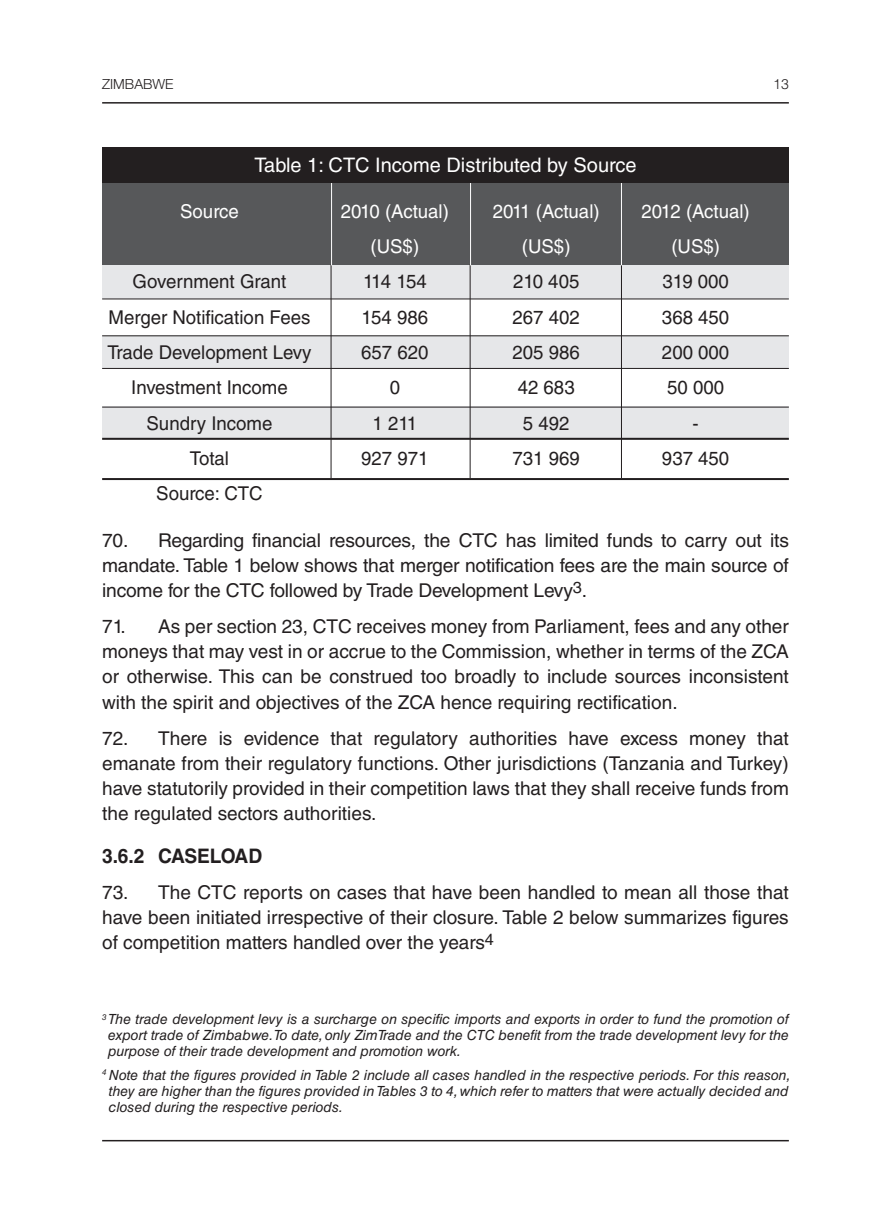
<style>
.page{position:relative;width:874px;height:1225px;background:#fff}
.page>*{position:absolute;margin:0;border:0;box-sizing:border-box;transform-origin:0 0}
.t1{font:20px "Helvetica LT Std";color:#fff}
.t2{font:700 20px "Helvetica LT Std";letter-spacing:-.045em;color:#231f20;scale:.96 1}
.t3{font:19px/35.4px "Helvetica LT Std";color:#231f20;text-align:justify}
.t4{font:19px/35.4px "Helvetica LT Std";color:#fff;text-align:center}
.t5{font:italic 14px/16px "Helvetica LT Std";color:#231f20}
.t6{font:300 14px "Helvetica Neue LT Std";color:#231f20}
.t7{font:300 14px "Helvetica LT Std";color:#231f20}
</style>
<div class="page">
<hr style="left:102px;top:102px;width:686px;height:2px;background:#231f20">
<hr style="left:102px;top:1140px;width:686px;height:1px;background:#231f20">
<div style="left:102px;top:183px;width:686px;height:82px;background:#57585a"></div>
<div style="left:102px;top:265px;width:686px;height:33px;background:#e6e7e9"></div>
<div style="left:102px;top:335px;width:686px;height:33px;background:#e6e7e9"></div>
<div style="left:102px;top:406px;width:686px;height:33px;background:#e6e7e9"></div>
<hr style="left:102px;top:438px;width:686px;height:2px;background:#231f20">
<hr style="left:102px;top:406px;width:686px;height:1px;background:#231f20">
<hr style="left:102px;top:368px;width:686px;height:1px;background:#231f20">
<hr style="left:102px;top:335px;width:686px;height:1px;background:#231f20">
<hr style="left:102px;top:298px;width:686px;height:1px;background:#231f20">
<hr style="left:102px;top:478px;width:686px;height:2px;background:#231f20">
<hr style="left:330px;top:264px;width:1px;height:214px;background:#231f20">
<hr style="left:469px;top:264px;width:1px;height:214px;background:#231f20">
<hr style="left:620px;top:264px;width:1px;height:214px;background:#231f20">
<hr style="left:620px;top:180px;width:1px;height:85px;background:#fff">
<hr style="left:470px;top:180px;width:1px;height:85px;background:#fff">
<hr style="left:331px;top:180px;width:1px;height:85px;background:#fff">
<div style="left:102px;top:147px;width:686px;height:36px;background:#231f20"></div>
<p class="t6" style="left:102px;top:75px;width:73px">ZIMBABWE</p>
<p class="t7" style="left:772px;top:76px;width:17px">13</p>
<p class="t1" style="left:254px;top:154px;width:383px">Table 1: CTC Income Distributed by Source</p>
<p class="t4" style="left:180px;top:193px;width:60px">Source</p>
<p class="t3" style="left:107px;top:264px;width:206px;text-align:center">Government Grant<br>Merger Notification Fees<br>Trade Development Levy<br>Investment Income<br>Sundry Income<br>Total<br>Source: CTC</p>
<p class="t4" style="left:341px;top:193px;width:109px">2010 (Actual) (US$)</p>
<p class="t3" style="left:361px;top:264px;width:69px;text-align:center">114 154<br>154 986<br>657 620<br>0<br>1 211<br>927 971</p>
<p class="t4" style="left:492px;top:193px;width:108px">2011 (Actual) (US$)</p>
<p class="t3" style="left:512px;top:264px;width:69px;text-align:center">210 405<br>267 402<br>205 986<br>42 683<br>5 492<br>731 969</p>
<p class="t4" style="left:641px;top:193px;width:110px">2012 (Actual) (US$)</p>
<p class="t3" style="left:661px;top:264px;width:69px;text-align:center">319 000<br>368 450<br>200 000<br>50 000 -<br>937 450</p>
<p class="t3" style="left:102px;top:527px;width:688px;line-height:25px">70. Regarding financial resources, the CTC has limited funds to carry out its mandate. Table 1 below shows that merger notification fees are the main source of income for the CTC followed by Trade Development Levy<sup>3</sup>.</p>
<p class="t3" style="left:102px;top:614px;width:687px;line-height:25px">71. As per section 23, CTC receives money from Parliament, fees and any other moneys that may vest in or accrue to the Commission, whether in terms of the ZCA or otherwise. This can be construed too broadly to include sources inconsistent with the spirit and objectives of the ZCA hence requiring rectification.</p>
<p class="t3" style="left:102px;top:725px;width:688px;line-height:25px">72. There is evidence that regulatory authorities have excess money that emanate from their regulatory functions. Other jurisdictions (Tanzania and Turkey) have statutorily provided in their competition laws that they shall receive funds from the regulated sectors authorities.</p>
<p class="t2" style="left:102px;top:843px;width:168px">3.6.2 CASELOAD</p>
<p class="t3" style="left:102px;top:879px;width:688px;line-height:25px">73. The CTC reports on cases that have been handled to mean all those that have been initiated irrespective of their closure. Table 2 below summarizes figures of competition matters handled over the years<sup>4</sup></p>
<p class="t5" style="left:108px;top:1011px;width:682px;text-align:justify;text-indent:-6px"><sup>3</sup> The trade development levy is a surcharge on specific imports and exports in order to fund the promotion of export trade of Zimbabwe.To date, only ZimTrade and the CTC benefit from the trade development levy for the purpose of their trade development and promotion work.</p>
<p class="t5" style="left:109px;top:1067px;width:682px;text-indent:-7px"><sup>4</sup> Note that the figures provided in Table 2 include all cases handled in the respective periods. For this reason, they are higher than the figures provided in Tables 3 to 4, which refer to matters that were actually decided and closed during the respective periods.</p>
</div>
